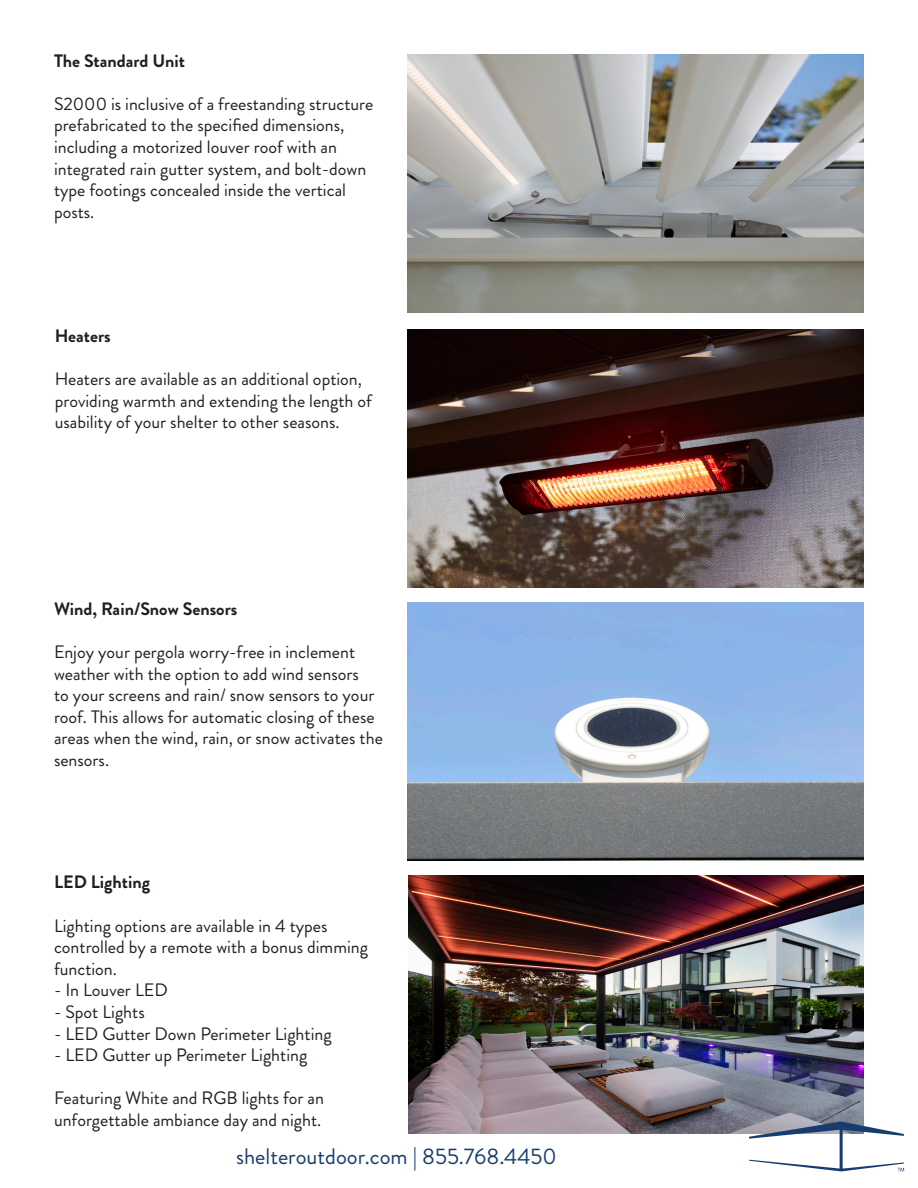
<style>
.page{position:relative;width:918px;height:1188px;background:#fff}
.page>*{position:absolute;margin:0;border:0;box-sizing:border-box;transform-origin:0 0}
.t1{font:22.5px "Brandon Grotesque";color:#173d6f}
.t2{font:18px/21.6px "Brandon Grotesque";color:#231f20}
.t3{font:700 18px "Brandon Grotesque";color:#231f20}
</style>
<div class="page">
<img style="left:407px;top:54px;width:457px;height:258px">
<img style="left:407px;top:329px;width:457px;height:259px">
<img style="left:407px;top:602px;width:457px;height:258px">
<img style="left:409px;top:876px;width:455px;height:258px">
<svg style="left:749px;top:1122px;width:155px;height:50px"></svg>
<p class="t3" style="left:54px;top:48px;width:133px">The Standard Unit</p>
<p class="t2" style="left:54px;top:93px;width:321px">S2000 is inclusive of a freestanding structure prefabricated to the specified dimensions, including a motorized louver roof with an integrated rain gutter system, and bolt-down type footings concealed inside the vertical posts.</p>
<p class="t3" style="left:55px;top:323px;width:58px">Heaters</p>
<p class="t2" style="left:55px;top:368px;width:319px">Heaters are available as an additional option, providing warmth and extending the length of usability of your shelter to other seasons.</p>
<p class="t3" style="left:54px;top:596px;width:185px">Wind, Rain/Snow Sensors</p>
<p class="t2" style="left:54px;top:641px;width:330px">Enjoy your pergola worry-free in inclement weather with the option to add wind sensors<br>to your screens and rain/ snow sensors to your roof. This allows for automatic closing of these areas when the wind, rain, or snow activates the sensors.</p>
<p class="t3" style="left:54px;top:870px;width:98px">LED Lighting</p>
<p class="t2" style="left:54px;top:915px;width:316px">Lighting options are available in 4 types controlled by a remote with a bonus dimming function.</p>
<p class="t2" style="left:54px;top:980px;width:115px">- In Louver LED</p>
<p class="t2" style="left:54px;top:1001px;width:92px">- Spot Lights</p>
<p class="t2" style="left:54px;top:1023px;width:279px">- LED Gutter Down Perimeter Lighting</p>
<p class="t2" style="left:54px;top:1045px;width:255px">- LED Gutter up Perimeter Lighting</p>
<p class="t2" style="left:54px;top:1088px;width:272px">Featuring White and RGB lights for an unforgettable ambiance day and night.</p>
<p class="t1" style="left:236px;top:1141px;width:322px">shelteroutdoor.com | 855.768.4450</p>
</div>
